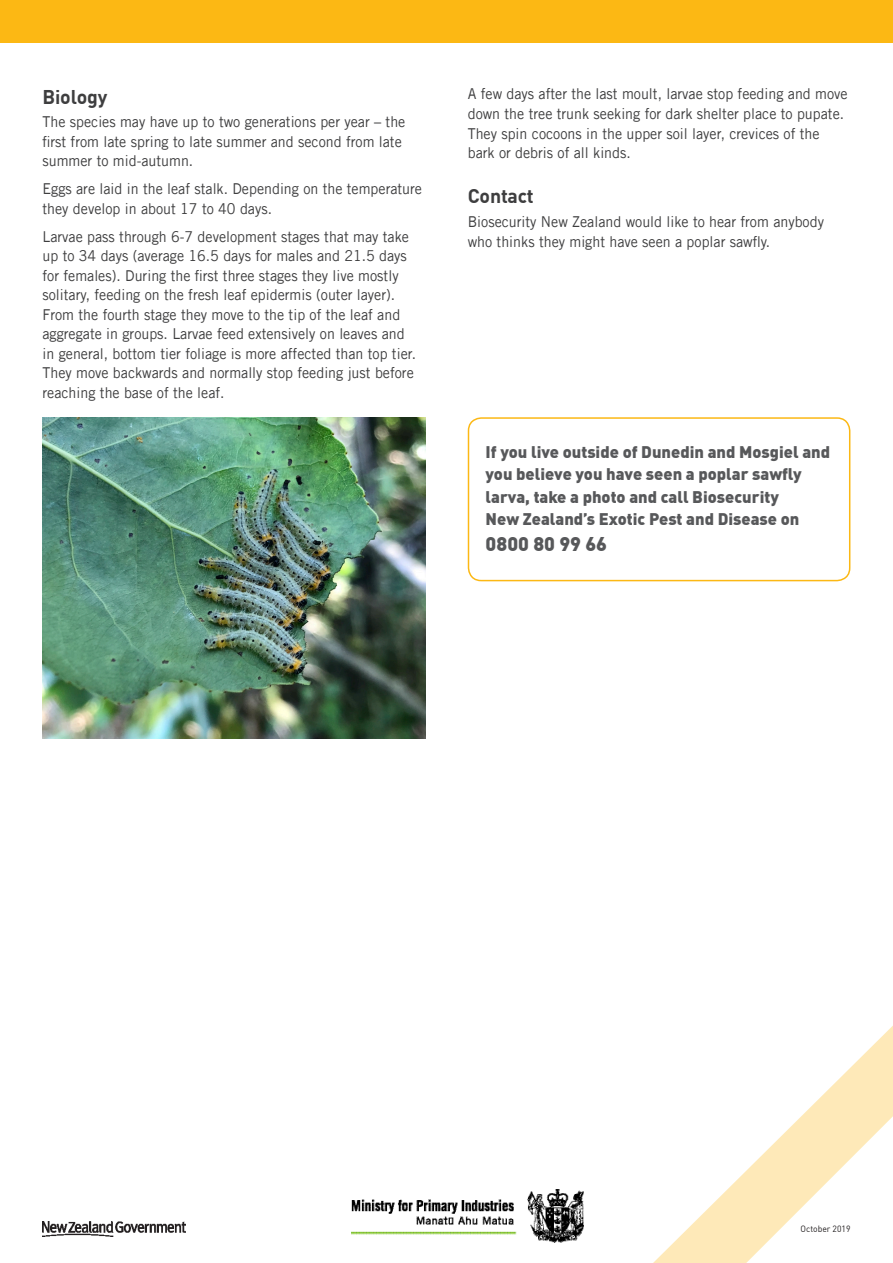
<style>
.page{position:relative;width:893px;height:1263px;background:#fff}
.page>*{position:absolute;margin:0;border:0;box-sizing:border-box;transform-origin:0 0}
._2_body_heading_2{font:700 19.5px "DIN";letter-spacing:-.01em;color:#3e3e3f}
.Paragraph_Style_1{font:900 19.5px "DIN";color:#57585a}
.Paragraph_Style_1-2{font:900 16.5px/22.5px "DIN";color:#57585a}
._3_body_copy{font:15px/19.5px "Trade Gothic LT Std";color:#3e3e3f;scale:.95 1}
._2_Table_text{font:9px "DIN";color:#231f20;scale:.95 1}
</style>
<div class="page">
<div style="left:0;top:0;width:893px;height:43px;background:#fcb814"></div>
<svg style="left:653px;top:1026px;width:240px;height:237px"></svg>
<img style="left:43px;top:1221px;width:142px;height:15px">
<img style="left:352px;top:1189px;width:232px;height:53px">
<div style="left:468px;top:417px;width:382px;height:164px;border:2px solid #fcb814;border-radius:13px"></div>
<img style="left:43px;top:417px;width:382px;height:322px">
<p class="_2_body_heading_2" style="left:43px;top:84px;width:66px">Biology</p>
<p class="_3_body_copy" style="left:43px;top:112px;width:383px">The species may have up to two generations per year – the first from late spring to late summer and second from late summer to mid-autumn.</p>
<p class="_3_body_copy" style="left:43px;top:179px;width:401px">Eggs are laid in the leaf stalk. Depending on the temperature they develop in about 17 to 40 days.</p>
<p class="_3_body_copy" style="left:43px;top:227px;width:395px">Larvae pass through 6-7 development stages that may take up to 34 days (average 16.5 days for males and 21.5 days for females). During the first three stages they live mostly solitary, feeding on the fresh leaf epidermis (outer layer).<br>From the fourth stage they move to the tip of the leaf and aggregate in groups. Larvae feed extensively on leaves and in general, bottom tier foliage is more affected than top tier.<br>They move backwards and normally stop feeding just before reaching the base of the leaf.</p>
<p class="_3_body_copy" style="left:468px;top:84px;width:401px">A few days after the last moult, larvae stop feeding and move down the tree trunk seeking for dark shelter place to pupate.<br>They spin cocoons in the upper soil layer, crevices of the bark or debris of all kinds.</p>
<p class="_2_body_heading_2" style="left:468px;top:183px;width:68px">Contact</p>
<p class="_3_body_copy" style="left:468px;top:212px;width:376px">Biosecurity New Zealand would like to hear from anybody who thinks they might have seen a poplar sawfly.</p>
<p class="Paragraph_Style_1-2" style="left:486px;top:440px;width:346px">If you live outside of Dunedin and Mosgiel and you believe you have seen a poplar sawfly larva, take a photo and call Biosecurity<br>New Zealand’s Exotic Pest and Disease on</p>
<p class="Paragraph_Style_1" style="left:486px;top:530px;width:123px">0800 80 99 66</p>
<p class="_2_Table_text" style="left:801px;top:1223px;width:54px">October 2019</p>
</div>
